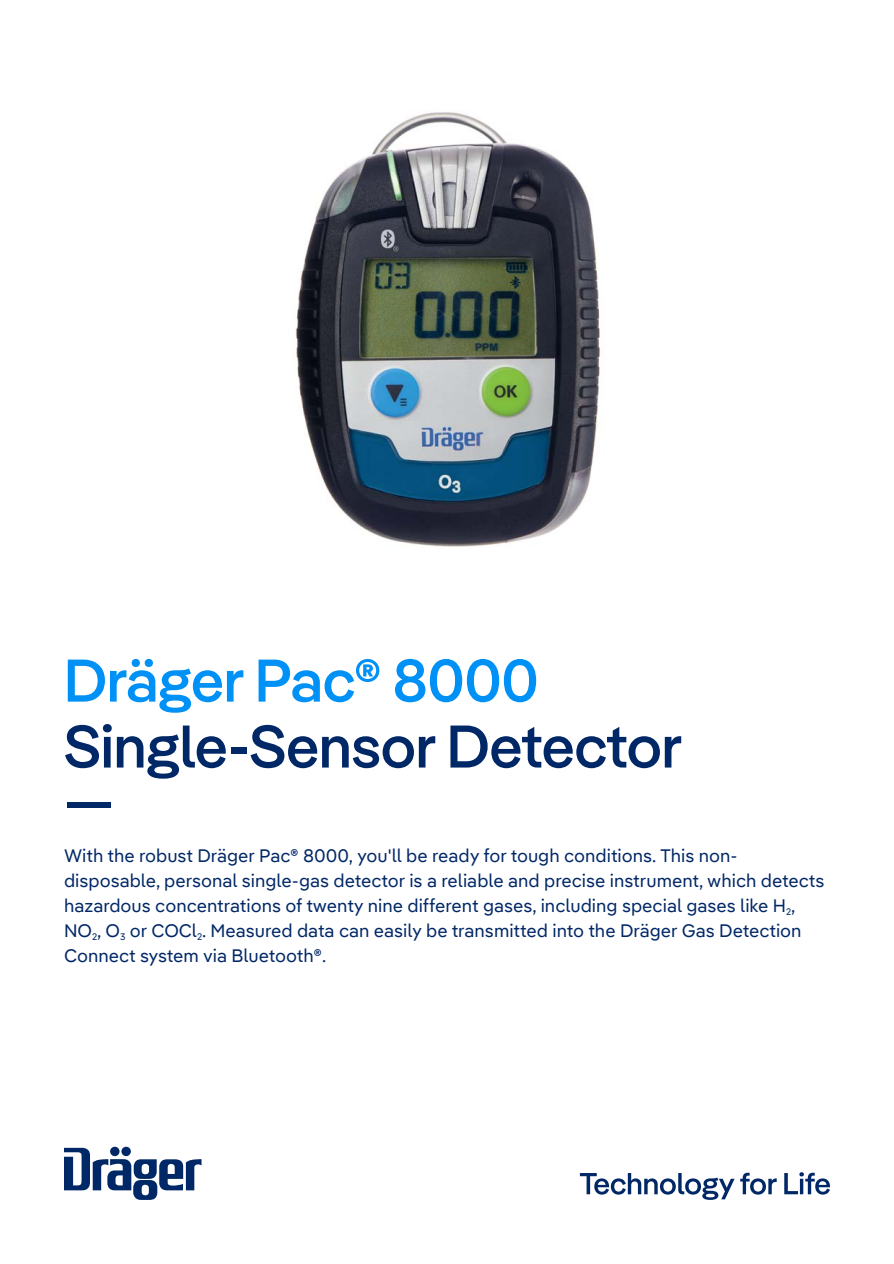
<style>
.page{position:relative;width:894px;height:1264px;background:#fff}
.page>*{position:absolute;margin:0;border:0;box-sizing:border-box;transform-origin:0 0}
.ps_cover_subhead{font:500 60px "Draeger Pangea";color:#002766}
.ps_cover_title{font:500 60px "Draeger Pangea";color:#0091f7}
.ps_cover_dash{font:500 60px "Draeger Pangea";color:#002766}
.ps_reason_why{font:18px/25.2px "Draeger Pangea Text";color:#002766}
</style>
<div class="page">
<svg style="left:579px;top:1173px;width:155px;height:26px"></svg>
<svg style="left:740px;top:1172px;width:36px;height:22px"></svg>
<svg style="left:784px;top:1172px;width:45px;height:22px"></svg>
<img style="left:295px;top:112px;width:306px;height:435px">
<svg style="left:64px;top:1146px;width:137px;height:53px"></svg>
<p class="ps_cover_title" style="left:64px;top:638px;width:476px">Dräger -Pac® -8000</p>
<p class="ps_cover_subhead" style="left:64px;top:704px;width:619px">Single-Sensor Detector</p>
<p class="ps_cover_dash" style="left:64px;top:758px;width:51px">—</p>
<p class="ps_reason_why" style="left:64px;top:841px;width:761px">With the robust Dräger -Pac® -8000, you'll be ready for tough conditions. This non&shy;disposable, personal single-gas detector is a reliable and precise instrument, which detects hazardous concentrations of twenty nine different gases, including special gases like H<sub>2</sub>, NO<sub>2</sub>, O<sub>3</sub> or COCl<sub>2</sub>. Measured data can easily be transmitted into the Dräger Gas Detection Connect system via Bluetooth®.</p>
</div>
